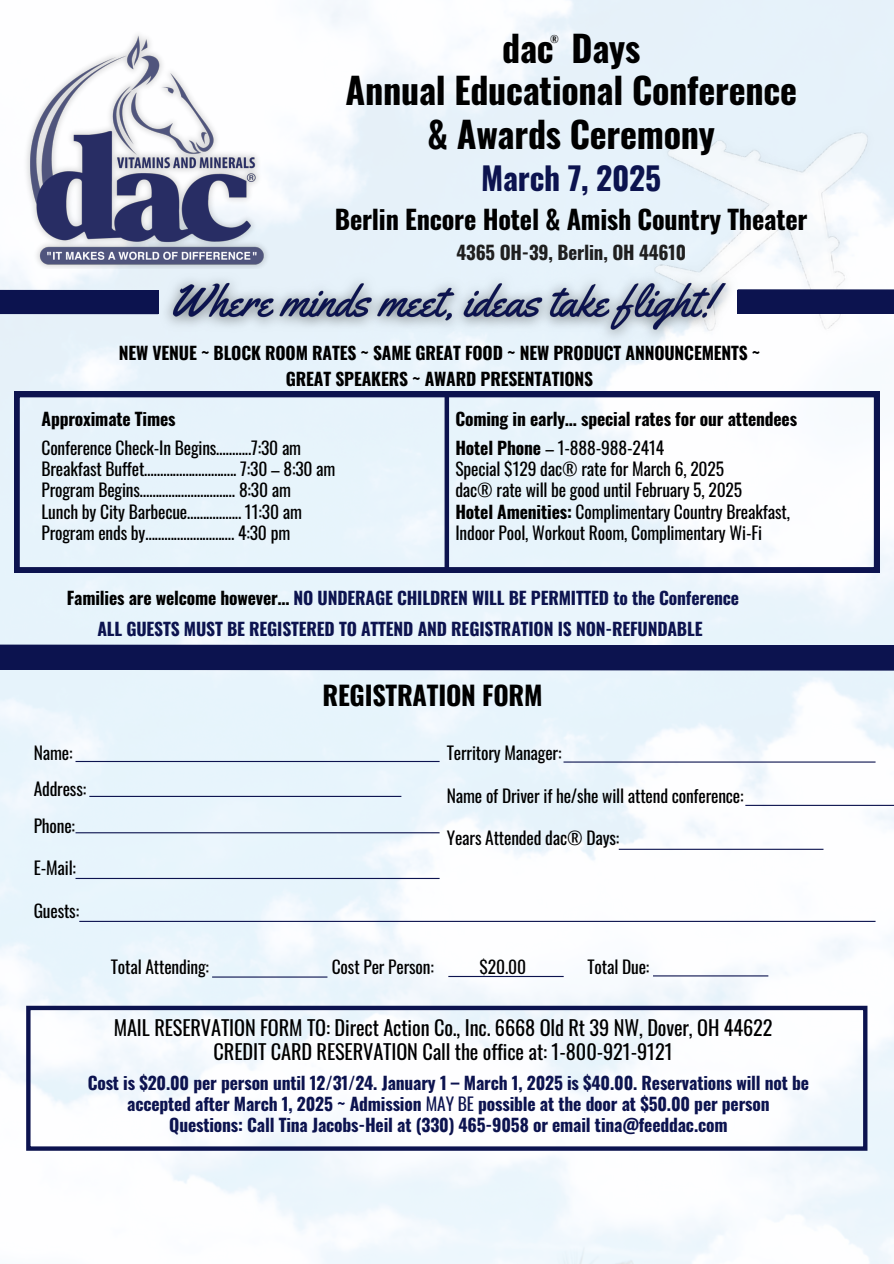
<style>
.page{position:relative;width:894px;height:1264px;background:#fff}
.page>*{position:absolute;margin:0;border:0;box-sizing:border-box;transform-origin:0 0}
.t1{font:700 36px/42.8px "Oswald";letter-spacing:-.005em;color:#000;text-align:center}
.t2{font:700 31.5px "Oswald";letter-spacing:-.01em;color:#0c134f}
.t3{font:700 26.25px "Oswald";letter-spacing:-.01em;color:#000}
.t4{font:700 26.1px "Oswald";letter-spacing:-.01em;color:#000}
.t5{font:20.25px/24.8px "Oswald";letter-spacing:-.005em;color:#000;text-align:center}
.t6{font:700 18.75px "Oswald";letter-spacing:-.01em;color:#1f1f1f}
.t7{font:17.55px "Oswald";letter-spacing:-.01em;color:#000}
.t8{font:700 17.55px "Oswald";letter-spacing:-.01em;color:#0c134f}
.t9{font:700 17.55px "Oswald";letter-spacing:-.01em;color:#000}
.t10{font:700 9.75px "Oswald";color:#1f1f1f}
.s1{font-weight:700}
.s2{color:#000}
.s3{font-weight:400}
</style>
<div class="page">
<img style="left:0;top:0;width:893px;height:1263px">
<hr style="left:75px;top:761px;width:364px;height:1px;background:#0c134f">
<hr style="left:89px;top:795px;width:312px;height:2px;background:#0c134f">
<hr style="left:75px;top:877px;width:364px;height:2px;background:#0c134f">
<hr style="left:79px;top:920px;width:796px;height:2px;background:#0c134f">
<hr style="left:618px;top:848px;width:205px;height:1px;background:#0c134f">
<hr style="left:745px;top:804px;width:148px;height:2px;background:#0c134f">
<hr style="left:563px;top:761px;width:312px;height:1px;background:#0c134f">
<hr style="left:75px;top:832px;width:364px;height:1px;background:#0c134f">
<hr style="left:212px;top:976px;width:115px;height:1px;background:#0c134f">
<hr style="left:448px;top:975px;width:115px;height:2px;background:#0c134f">
<hr style="left:652px;top:975px;width:116px;height:1px;background:#0c134f">
<svg style="left:26px;top:1005px;width:841px;height:145px"></svg>
<div style="left:0;top:289px;width:158px;height:25px;background:#0c134f"></div>
<img style="left:634px;top:87px;width:259px;height:374px">
<img style="left:153px;top:264px;width:593px;height:88px">
<div style="left:737px;top:289px;width:156px;height:25px;background:#0c134f"></div>
<img style="left:0;top:18px;width:294px;height:250px">
<div style="left:0;top:644px;width:893px;height:26px;background:#0c134f"></div>
<svg style="left:14px;top:392px;width:865px;height:180px"></svg>
<div style="left:444px;top:393px;width:5px;height:179px;background:#0c134f"></div>
<p class="t1" style="left:345px;top:25px;width:453px">dac Days<br>Annual Educational Conference</p>
<p class="t1" style="left:427px;top:111px;width:289px">&amp; Awards Ceremony</p>
<p class="t2" style="left:481px;top:154px;width:181px">March 7, 2025</p>
<p class="t4" style="left:335px;top:198px;width:474px">Berlin Encore Hotel &amp; Amish Country Theater</p>
<p class="t6" style="left:456px;top:237px;width:231px">4365 OH-39, Berlin, OH 44610</p>
<p class="t10" style="left:550px;top:32px;width:10px">®</p>
<p class="t9" style="left:119px;top:339px;width:643px">NEW VENUE ~ BLOCK ROOM RATES ~ SAME GREAT FOOD ~ NEW PRODUCT ANNOUNCEMENTS ~</p>
<p class="t9" style="left:286px;top:364px;width:309px">GREAT SPEAKERS ~ AWARD PRESENTATIONS</p>
<p class="t9" style="left:41px;top:405px;width:136px">Approximate Times</p>
<p class="t7" style="left:41px;top:434px;width:261px">Conference Check-In Begins………..7:30 am</p>
<p class="t7" style="left:41px;top:455px;width:295px">Breakfast Buffet……………………….. 7:30 – 8:30 am</p>
<p class="t7" style="left:41px;top:476px;width:251px">Program Begins………………………… 8:30 am</p>
<p class="t7" style="left:41px;top:498px;width:262px">Lunch by City Barbecue…………….. 11:30 am</p>
<p class="t7" style="left:41px;top:519px;width:250px">Program ends by………………………. 4:30 pm</p>
<p class="t9" style="left:455px;top:405px;width:343px">Coming in early… special rates for our attendees</p>
<p class="t7" style="left:455px;top:434px;width:210px"><span class="s1">Hotel Phone</span> – 1-888-988-2414</p>
<p class="t7" style="left:455px;top:455px;width:270px">Special $129 dac® rate for March 6, 2025</p>
<h3 class="t7" style="left:455px;top:476px;width:288px">dac® rate will be good until February 5, 2025</h3>
<p class="t7" style="left:455px;top:498px;width:336px"><span class="s1">Hotel Amenities:</span> Complimentary Country Breakfast,</p>
<p class="t7" style="left:455px;top:519px;width:308px">Indoor Pool, Workout Room, Complimentary Wi-Fi</p>
<p class="t8" style="left:67px;top:584px;width:673px"><span class="s2">Families are welcome however…</span> NO UNDERAGE CHILDREN WILL BE PERMITTED to the Conference</p>
<p class="t8" style="left:97px;top:615px;width:606px">ALL GUESTS MUST BE REGISTERED TO ATTEND AND REGISTRATION IS NON-REFUNDABLE</p>
<p class="t7" style="left:34px;top:739px;width:40px">Name:</p>
<h2 class="t7" style="left:34px;top:775px;width:54px">Address:</h2>
<h4 class="t7" style="left:34px;top:811px;width:43px">Phone:</h4>
<h5 class="t7" style="left:34px;top:854px;width:44px">E-Mail:</h5>
<p class="t7" style="left:34px;top:897px;width:47px">Guests:</p>
<p class="t3" style="left:322px;top:675px;width:221px">REGISTRATION FORM</p>
<p class="t7" style="left:446px;top:738px;width:116px">Territory Manager:</p>
<h2 class="t7" style="left:446px;top:781px;width:298px">Name of Driver if he/she will attend conference:</h2>
<p class="t7" style="left:446px;top:824px;width:174px">Years Attended dac® Days:</p>
<p class="t7" style="left:111px;top:953px;width:100px">Total Attending:</p>
<p class="t7" style="left:332px;top:953px;width:103px">Cost Per Person:</p>
<p class="t7" style="left:479px;top:953px;width:48px">$20.00</p>
<p class="t7" style="left:587px;top:953px;width:63px">Total Due:</p>
<p class="t5" style="left:114px;top:1014px;width:660px">MAIL RESERVATION FORM TO: Direct Action Co., Inc. 6668 Old Rt 39 NW, Dover, OH 44622<br>CREDIT CARD RESERVATION Call the office at: 1-800-921-9121</p>
<p class="t8" style="left:88px;top:1068px;width:722px">Cost is $20.00 per person until 12/31/24. January 1 – March 1, 2025 is $40.00. Reservations will not be</p>
<p class="t8" style="left:127px;top:1090px;width:644px">accepted after March 1, 2025 ~ Admission <span class="s3">MAY BE</span> possible at the door at $50.00 per person</p>
<h6 class="t8" style="left:169px;top:1111px;width:559px">Questions: Call Tina Jacobs-Heil at (330) 465-9058 or email tina@feeddac.com</h6>
</div>
